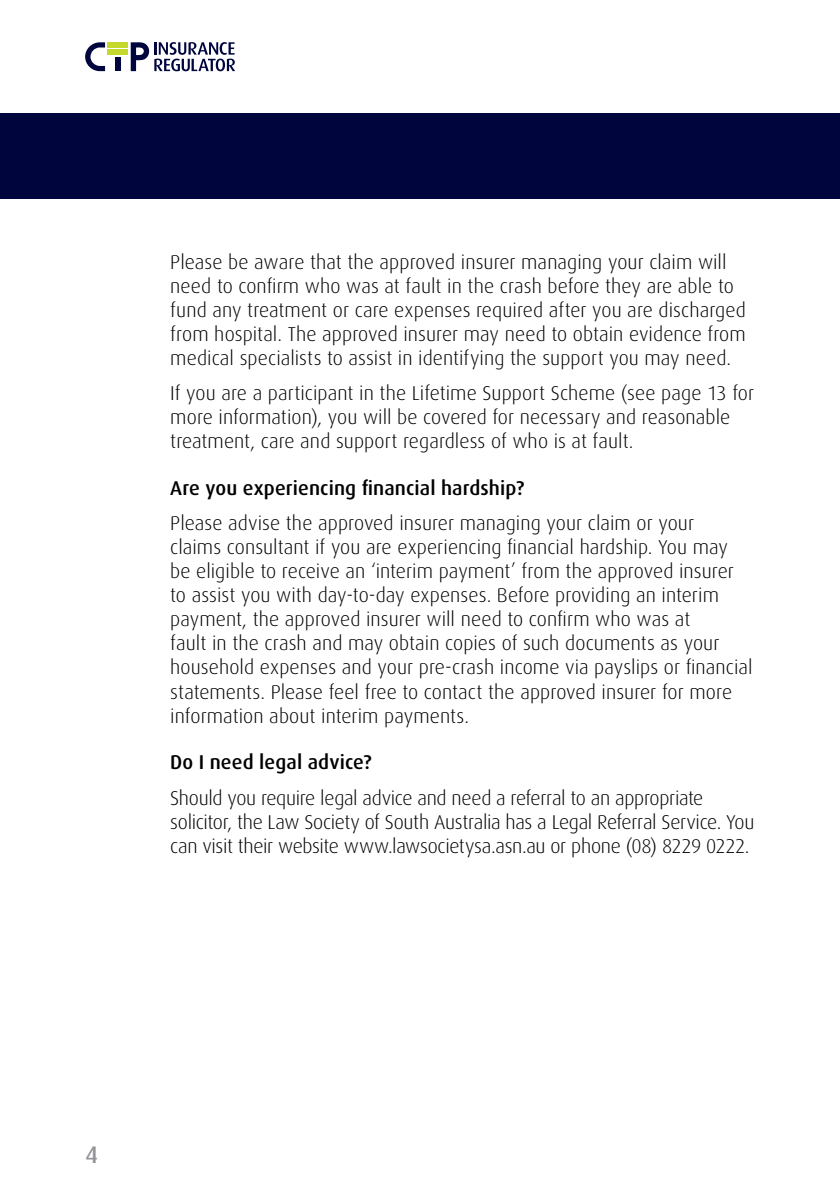
<style>
.page{position:relative;width:840px;height:1191px;background:#fff}
.page>*{position:absolute;margin:0;border:0;box-sizing:border-box;transform-origin:0 0}
.t1{font:500 24px "Dax";color:#939598}
.t2{font:300 20px/24px "Dax";color:#000}
.t3{font:500 20px "Dax";letter-spacing:.005em;color:#000}
</style>
<div class="page">
<div style="left:0;top:113px;width:839px;height:85px;background:#00053e"></div>
<hr style="left:839px;top:113px;width:1px;height:85px;background:#00053e">
<div style="left:107px;top:42px;width:21px;height:5px;background:#c4d82e"></div>
<div style="left:115px;top:57px;width:5px;height:14px;background:#00053e"></div>
<svg style="left:85px;top:42px;width:20px;height:29px"></svg>
<div style="left:107px;top:50px;width:21px;height:5px;background:#c4d82e"></div>
<svg style="left:131px;top:42px;width:104px;height:29px"></svg>
<p class="t2" style="left:170px;top:250px;width:576px">Please be aware that the approved insurer managing your claim will need to confirm who was at fault in the crash before they are able to fund any treatment or care expenses required after you are discharged from hospital. The approved insurer may need to obtain evidence from medical specialists to assist in identifying the support you may need.</p>
<p class="t2" style="left:170px;top:382px;width:585px">If you are a participant in the Lifetime Support Scheme (see page 13 for more information), you will be covered for necessary and reasonable treatment, care and support regardless of who is at fault.</p>
<p class="t3" style="left:170px;top:477px;width:355px">Are you experiencing financial hardship?</p>
<p class="t2" style="left:170px;top:512px;width:583px">Please advise the approved insurer managing your claim or your<br>claims consultant if you are experiencing financial hardship. You may be eligible to receive an ‘interim payment’ from the approved insurer to assist you with day-to-day expenses. Before providing an interim payment, the approved insurer will need to confirm who was at<br>fault in the crash and may obtain copies of such documents as your household expenses and your pre-crash income via payslips or financial statements. Please feel free to contact the approved insurer for more information about interim payments.</p>
<p class="t3" style="left:170px;top:751px;width:203px">Do I need legal advice?</p>
<p class="t2" style="left:170px;top:786px;width:585px">Should you require legal advice and need a referral to an appropriate solicitor, the Law Society of South Australia has a Legal Referral Service. You can visit their website www.lawsocietysa.asn.au or phone (08) 8229 0222.</p>
<p class="t1" style="left:85px;top:1140px;width:15px">4</p>
</div>
